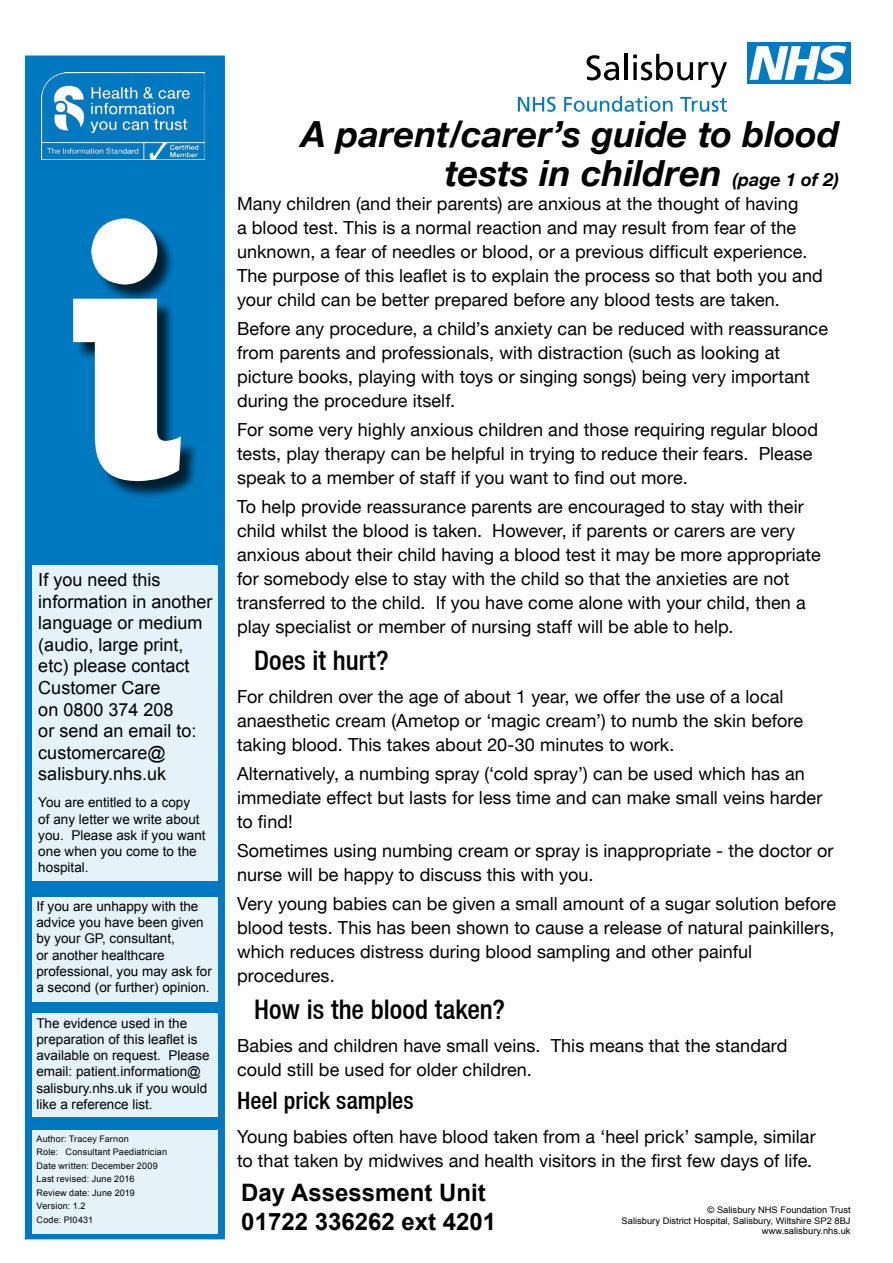
<style>
.page{position:relative;width:893px;height:1263px;background:#fff}
.page>*{position:absolute;margin:0;border:0;box-sizing:border-box;transform-origin:0 0}
.t1{font:370.5px "FS Lola Extra Bold Regular";color:#fff}
.t2{font:italic 700 36px/39px "Helvetica Neue LT";color:#000;text-align:right}
.t3{font:500 condensed 27px "Helvetica Neue LT";color:#000}
.t4{font:700 24px/28.8px "Arial";color:#000}
.t5{font:500 condensed 24px "Helvetica Neue LT";color:#000}
.t6{font:18px/24px "Helvetica Neue LT";letter-spacing:.005em;color:#000}
.t7{font:18px/21.6px "Arial";color:#000}
.t8{font:13.5px/16.2px "Arial";color:#000}
.t9{font:9px/13.5px "Arial";letter-spacing:.02em;color:#000}
.t10{font:9px/10.8px "Arial";color:#000;text-align:right;scale:1.04 1}
.t11{font:9px "Helvetica Neue LT";letter-spacing:.03em;color:#000}
.s1{font-family:"Arial"}
.s2{font-size:18px}
</style>
<div class="page">
<div style="left:23px;top:54px;width:203px;height:1187px;background:#0079c1;border:2px solid #fff"></div>
<div style="left:32px;top:566px;width:186px;height:315px;background:#e6f2f9"></div>
<div style="left:32px;top:1014px;width:186px;height:103px;background:#e6f2f9"></div>
<div style="left:32px;top:1131px;width:186px;height:103px;background:#e6f2f9"></div>
<svg style="left:587px;top:55px;width:32px;height:25px"></svg>
<hr style="left:624px;top:54px;width:4px;height:26px;background:#000">
<svg style="left:633px;top:54px;width:94px;height:34px"></svg>
<div style="left:747px;top:42px;width:103px;height:42px;background:#007ac2"></div>
<svg style="left:750px;top:46px;width:96px;height:34px"></svg>
<svg style="left:518px;top:97px;width:38px;height:15px"></svg>
<svg style="left:564px;top:96px;width:108px;height:16px"></svg>
<svg style="left:680px;top:97px;width:47px;height:15px"></svg>
<div style="left:32px;top:897px;width:186px;height:104px;background:#e6f2f9"></div>
<div style="left:75px;top:221px;width:124px;height:278px;background:#000;opacity:.75"></div>
<img style="left:42px;top:72px;width:162px;height:88px">
<h1 class="t1" style="left:66px;top:160px;width:126px">i</h1>
<p class="t7" style="left:38px;top:569px;width:176px">If you need this information in another language or medium (audio, large print, etc) please contact<br>Customer Care<br>on 0800 374 208<br>or send an email to: customercare@ salisbury.nhs.uk</p>
<p class="t8" style="left:38px;top:795px;width:169px">You are entitled to a copy<br>of any letter we write about you. Please ask if you want one when you come to the hospital.</p>
<p class="t8" style="left:36px;top:898px;width:177px">If you are unhappy with the advice you have been given by your GP, consultant,<br>or another healthcare professional, you may ask for a second (or further) opinion.</p>
<p class="t8" style="left:36px;top:1015px;width:175px">The evidence used in the preparation of this leaflet is available on request. Please email: patient.information@ salisbury.nhs.uk if you would like a reference list.</p>
<p class="t11" style="left:37px;top:1133px;width:94px"><span class="s1">Author:</span> Tracey Farnon</p>
<p class="t9" style="left:37px;top:1146px;width:132px">Role: Consultant Paediatrician<br>Date written: December 2009<br>Last revised: June 2016<br>Review date: June 2019<br>Version: 1.2<br>Code: PI0431</p>
<h2 class="t2" style="left:302px;top:114px;width:539px">A parent/carer’s guide to blood tests in children <span class="s2">(page 1 of 2)</span></h2>
<p class="t6" style="left:237px;top:191px;width:587px">Many children (and their parents) are anxious at the thought of having<br>a blood test. This is a normal reaction and may result from fear of the unknown, a fear of needles or blood, or a previous difficult experience.<br>The purpose of this leaflet is to explain the process so that both you and your child can be better prepared before any blood tests are taken.</p>
<p class="t6" style="left:237px;top:316px;width:592px">Before any procedure, a child’s anxiety can be reduced with reassurance from parents and professionals, with distraction (such as looking at picture books, playing with toys or singing songs) being very important during the procedure itself.</p>
<p class="t6" style="left:237px;top:417px;width:582px">For some very highly anxious children and those requiring regular blood tests, play therapy can be helpful in trying to reduce their fears. Please speak to a member of staff if you want to find out more.</p>
<p class="t6" style="left:237px;top:494px;width:585px">To help provide reassurance parents are encouraged to stay with their child whilst the blood is taken. However, if parents or carers are very anxious about their child having a blood test it may be more appropriate for somebody else to stay with the child so that the anxieties are not transferred to the child. If you have come alone with your child, then a play specialist or member of nursing staff will be able to help.</p>
<h3 class="t3" style="left:254px;top:644px;width:136px">Does it hurt?</h3>
<p class="t6" style="left:237px;top:684px;width:568px">For children over the age of about 1 year, we offer the use of a local anaesthetic cream (Ametop or ‘magic cream’) to numb the skin before taking blood. This takes about 20-30 minutes to work.</p>
<p class="t6" style="left:237px;top:761px;width:587px">Alternatively, a numbing spray (‘cold spray’) can be used which has an immediate effect but lasts for less time and can make small veins harder to find!</p>
<p class="t6" style="left:237px;top:838px;width:598px">Sometimes using numbing cream or spray is inappropriate - the doctor or nurse will be happy to discuss this with you.</p>
<p class="t6" style="left:237px;top:891px;width:601px">Very young babies can be given a small amount of a sugar solution before blood tests. This has been shown to cause a release of natural painkillers, which reduces distress during blood sampling and other painful procedures.</p>
<h3 class="t3" style="left:254px;top:993px;width:253px">How is the blood taken?</h3>
<p class="t6" style="left:237px;top:1033px;width:552px">Babies and children have small veins. This means that the standard could still be used for older children.</p>
<h3 class="t5" style="left:237px;top:1086px;width:178px">Heel prick samples</h3>
<p class="t6" style="left:237px;top:1124px;width:580px">Young babies often have blood taken from a ‘heel prick’ sample, similar to that taken by midwives and health visitors in the first few days of life.</p>
<h3 class="t4" style="left:241px;top:1179px;width:256px">Day Assessment Unit<br>01722 336262 ext 4201</h3>
<p class="t10" style="left:622px;top:1204px;width:222px">© Salisbury NHS Foundation Trust<br>Salisbury District Hospital, Salisbury, Wiltshire SP2 8BJ www.salisbury.nhs.uk</p>
</div>
